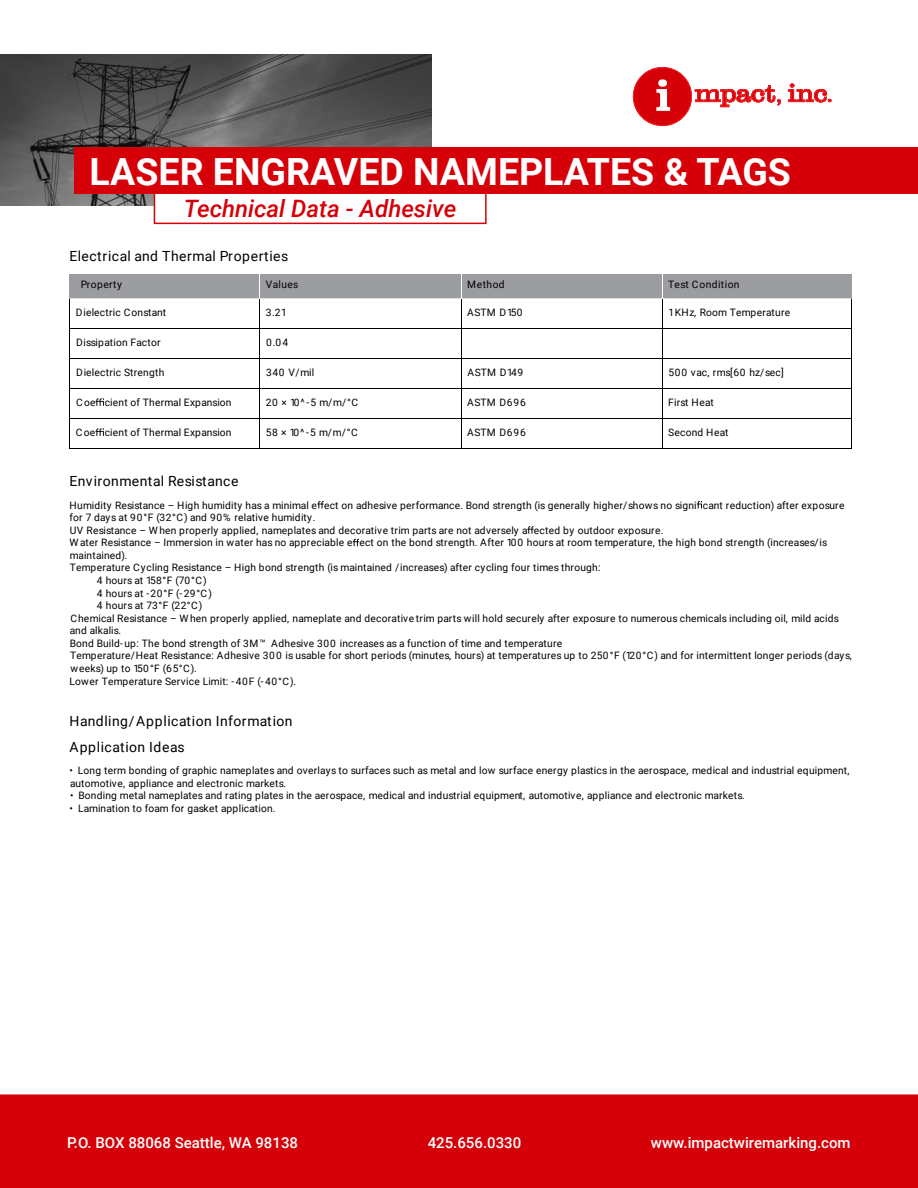
<style>
.page{position:relative;width:918px;height:1188px;background:#fff}
.page>*{position:absolute;margin:0;border:0;box-sizing:border-box;transform-origin:0 0}
.t1{font:700 37.5px "Roboto";color:#fff}
.t2{font:italic 500 24px "Roboto";color:#d60008}
.t3{font:500 15px "Roboto";color:#fff}
.t4{font:13.95px/25.8px "Roboto";letter-spacing:.035em;color:#000}
.t5{font:10.2px/12.6px "Roboto";letter-spacing:.015em;color:#000}
.t6{font:10.2px "Roboto";letter-spacing:.07em;color:#000}
.t7{font:10.2px "Roboto";letter-spacing:.035em;color:#000}
.t8{font:10.2px "Roboto";letter-spacing:.055em;color:#000}
.t9{font:10.2px "Roboto";letter-spacing:.04em;color:#000}
</style>
<div class="page">
<img style="left:0;top:54px;width:431px;height:151px">
<div style="left:154px;top:186px;width:333px;height:38px;background:#fff;border:2px solid #d60008"></div>
<div style="left:633px;top:67px;width:59px;height:59px;background:#d60008;border-radius:50%"></div>
<div style="left:633px;top:67px;width:59px;height:59px;border:1px solid #ea2227;border-radius:50%"></div>
<svg style="left:656px;top:79px;width:14px;height:32px"></svg>
<svg style="left:695px;top:85px;width:86px;height:22px"></svg>
<svg style="left:788px;top:84px;width:43px;height:18px"></svg>
<div style="left:0;top:1094px;width:918px;height:94px;background:#d60008"></div>
<div style="left:75px;top:148px;width:843px;height:46px;background:#d60008"></div>
<div style="left:70px;top:275px;width:190px;height:23px;background:#9b9da0"></div>
<div style="left:260px;top:275px;width:201px;height:23px;background:#9b9da0"></div>
<div style="left:461px;top:275px;width:201px;height:23px;background:#9b9da0"></div>
<div style="left:662px;top:275px;width:189px;height:23px;background:#9b9da0"></div>
<hr style="left:662px;top:448px;width:190px;height:1px;background:#000">
<hr style="left:851px;top:418px;width:1px;height:31px;background:#000">
<hr style="left:461px;top:448px;width:202px;height:1px;background:#000">
<hr style="left:662px;top:418px;width:1px;height:31px;background:#000">
<hr style="left:260px;top:448px;width:201px;height:1px;background:#000">
<hr style="left:461px;top:418px;width:1px;height:31px;background:#000">
<hr style="left:70px;top:448px;width:190px;height:1px;background:#000">
<hr style="left:70px;top:418px;width:1px;height:31px;background:#000">
<hr style="left:260px;top:418px;width:1px;height:31px;background:#000">
<hr style="left:662px;top:418px;width:190px;height:1px;background:#000">
<hr style="left:851px;top:388px;width:1px;height:31px;background:#000">
<hr style="left:461px;top:418px;width:202px;height:1px;background:#000">
<hr style="left:662px;top:388px;width:1px;height:31px;background:#000">
<hr style="left:260px;top:418px;width:201px;height:1px;background:#000">
<hr style="left:461px;top:388px;width:1px;height:31px;background:#000">
<hr style="left:70px;top:418px;width:190px;height:1px;background:#000">
<hr style="left:70px;top:388px;width:1px;height:31px;background:#000">
<hr style="left:260px;top:388px;width:1px;height:31px;background:#000">
<hr style="left:662px;top:388px;width:190px;height:1px;background:#000">
<hr style="left:851px;top:358px;width:1px;height:31px;background:#000">
<hr style="left:461px;top:388px;width:202px;height:1px;background:#000">
<hr style="left:662px;top:358px;width:1px;height:31px;background:#000">
<hr style="left:260px;top:388px;width:201px;height:1px;background:#000">
<hr style="left:461px;top:358px;width:1px;height:31px;background:#000">
<hr style="left:70px;top:388px;width:190px;height:1px;background:#000">
<hr style="left:70px;top:358px;width:1px;height:31px;background:#000">
<hr style="left:260px;top:358px;width:1px;height:31px;background:#000">
<hr style="left:662px;top:358px;width:190px;height:1px;background:#000">
<hr style="left:851px;top:328px;width:1px;height:31px;background:#000">
<hr style="left:461px;top:358px;width:202px;height:1px;background:#000">
<hr style="left:662px;top:328px;width:1px;height:31px;background:#000">
<hr style="left:260px;top:358px;width:201px;height:1px;background:#000">
<hr style="left:461px;top:328px;width:1px;height:31px;background:#000">
<hr style="left:70px;top:358px;width:190px;height:1px;background:#000">
<hr style="left:70px;top:328px;width:1px;height:31px;background:#000">
<hr style="left:260px;top:328px;width:1px;height:31px;background:#000">
<hr style="left:662px;top:328px;width:190px;height:1px;background:#000">
<hr style="left:851px;top:298px;width:1px;height:31px;background:#000">
<hr style="left:461px;top:328px;width:202px;height:1px;background:#000">
<hr style="left:662px;top:298px;width:1px;height:31px;background:#000">
<hr style="left:260px;top:328px;width:201px;height:1px;background:#000">
<hr style="left:461px;top:298px;width:1px;height:31px;background:#000">
<hr style="left:70px;top:328px;width:190px;height:1px;background:#000">
<hr style="left:70px;top:298px;width:1px;height:31px;background:#000">
<hr style="left:260px;top:298px;width:1px;height:31px;background:#000">
<hr style="left:662px;top:298px;width:190px;height:1px;background:#ddd">
<svg style="left:851px;top:275px;width:1px;height:24px"></svg>
<hr style="left:461px;top:298px;width:202px;height:1px;background:#ddd">
<svg style="left:662px;top:275px;width:1px;height:24px"></svg>
<hr style="left:260px;top:298px;width:201px;height:1px;background:#ddd">
<svg style="left:461px;top:275px;width:1px;height:24px"></svg>
<hr style="left:70px;top:298px;width:190px;height:1px;background:#ddd">
<svg style="left:95px;top:398px;width:9px;height:8px"></svg>
<svg style="left:95px;top:428px;width:9px;height:8px"></svg>
<svg style="left:317px;top:501px;width:7px;height:8px"></svg>
<svg style="left:697px;top:501px;width:5px;height:8px"></svg>
<svg style="left:527px;top:526px;width:7px;height:8px"></svg>
<svg style="left:353px;top:539px;width:6px;height:7px"></svg>
<p class="t1" style="left:90px;top:145px;width:703px">LASER ENGRAVED NAMEPLATES &amp; TAGS</p>
<p class="t2" style="left:184px;top:191px;width:274px">Technical Data - Adhesive</p>
<p class="t4" style="left:70px;top:242px;width:220px">Electrical and Thermal Properties</p>
<p class="t8" style="left:81px;top:278px;width:43px">Property</p>
<p class="t5" style="left:266px;top:278px;width:34px">Values</p>
<p class="t5" style="left:467px;top:278px;width:39px">Method</p>
<p class="t7" style="left:668px;top:278px;width:73px">Test Condition</p>
<p class="t5" style="left:76px;top:305px;width:92px">Dielectric Constant</p>
<p class="t5" style="left:266px;top:305px;width:22px">3.21</p>
<p class="t5" style="left:467px;top:305px;width:57px">ASTM D150</p>
<p class="t5" style="left:668px;top:305px;width:123px">1 KHz, Room Temperature</p>
<p class="t5" style="left:76px;top:335px;width:86px">Dissipation Factor</p>
<p class="t5" style="left:266px;top:335px;width:23px">0.04</p>
<p class="t5" style="left:76px;top:365px;width:90px">Dielectric Strength</p>
<p class="t5" style="left:266px;top:365px;width:50px">340 V/mil</p>
<p class="t9" style="left:467px;top:365px;width:57px">ASTM D149</p>
<p class="t5" style="left:669px;top:365px;width:117px">500 vac, rms[60 hz/sec]</p>
<p class="t5" style="left:76px;top:396px;width:157px">Coe cient of Thermal Expansion</p>
<p class="t5" style="left:266px;top:396px;width:94px">20 × 10^-5 m/m/°C</p>
<p class="t6" style="left:467px;top:395px;width:60px">ASTM D696</p>
<p class="t5" style="left:668px;top:396px;width:47px">First Heat</p>
<p class="t5" style="left:76px;top:426px;width:157px">Coe cient of Thermal Expansion</p>
<p class="t5" style="left:266px;top:426px;width:93px">58 × 10^-5 m/m/°C</p>
<p class="t6" style="left:467px;top:425px;width:60px">ASTM D696</p>
<p class="t5" style="left:668px;top:426px;width:62px">Second Heat</p>
<p class="t4" style="left:70px;top:468px;width:170px">Environmental Resistance</p>
<p class="t5" style="left:70px;top:498px;width:776px">Humidity Resistance – High humidity has a minimal e ect on adhesive performance. Bond strength (is generally higher/shows no signi cant reduction) after exposure</p>
<p class="t5" style="left:70px;top:511px;width:247px">for 7 days at 90°F (32°C) and 90% relative humidity.</p>
<p class="t5" style="left:70px;top:523px;width:595px">UV Resistance – W hen properly applied, nameplates and decorative trim parts are not adversely a ected by outdoor exposure.</p>
<p class="t5" style="left:70px;top:536px;width:759px">W ater Resistance – Immersion in water has no appreciable e ect on the bond strength. After 100 hours at room temperature, the high bond strength (increases/is</p>
<p class="t5" style="left:70px;top:549px;width:59px">maintained).</p>
<p class="t5" style="left:70px;top:561px;width:532px">Temperature Cycling Resistance – High bond strength (is maintained /increases) after cycling four times through:</p>
<p class="t5" style="left:97px;top:574px;width:112px">4 hours at 158°F (70°C)</p>
<p class="t5" style="left:97px;top:586px;width:117px">4 hours at -20°F (-29°C)</p>
<p class="t5" style="left:97px;top:599px;width:107px">4 hours at 73°F (22°C)</p>
<p class="t5" style="left:70px;top:611px;width:770px">Chemical Resistance – W hen properly applied, nameplate and decorative trim parts will hold securely after exposure to numerous chemicals including oil, mild acids</p>
<p class="t5" style="left:70px;top:624px;width:53px">and alkalis.</p>
<p class="t5" style="left:70px;top:637px;width:494px">Bond Build- up: The bond strength of 3M™ Adhesive 300 increases as a function of time and temperature</p>
<p class="t5" style="left:70px;top:649px;width:783px">Temperature/Heat Resistance: Adhesive 300 is usable for short periods (minutes, hours) at temperatures up to 250°F (120°C) and for intermittent longer periods (days,</p>
<p class="t5" style="left:71px;top:662px;width:128px">weeks) up to 150°F (65°C).</p>
<p class="t5" style="left:70px;top:674px;width:228px">Lower Temperature Service Limit: - 40F (- 40°C).</p>
<p class="t4" style="left:70px;top:707px;width:225px">Handling/Application Information<br>Application Ideas</p>
<p class="t5" style="left:70px;top:764px;width:781px">• Long term bonding of graphic nameplates and overlays to surfaces such as metal and low surface energy plastics in the aerospace, medical and industrial equipment, automotive, appliance and electronic markets.</p>
<p class="t5" style="left:70px;top:789px;width:676px">• Bonding metal nameplates and rating plates in the aerospace, medical and industrial equipment, automotive, appliance and electronic markets.</p>
<p class="t5" style="left:70px;top:801px;width:207px">• Lamination to foam for gasket application.</p>
<p class="t3" style="left:67px;top:1133px;width:232px">P.O. BOX 88068 Seattle, WA 98138</p>
<p class="t3" style="left:428px;top:1133px;width:95px">425.656.0330</p>
<p class="t3" style="left:651px;top:1133px;width:201px">www.impactwiremarking.com</p>
</div>
